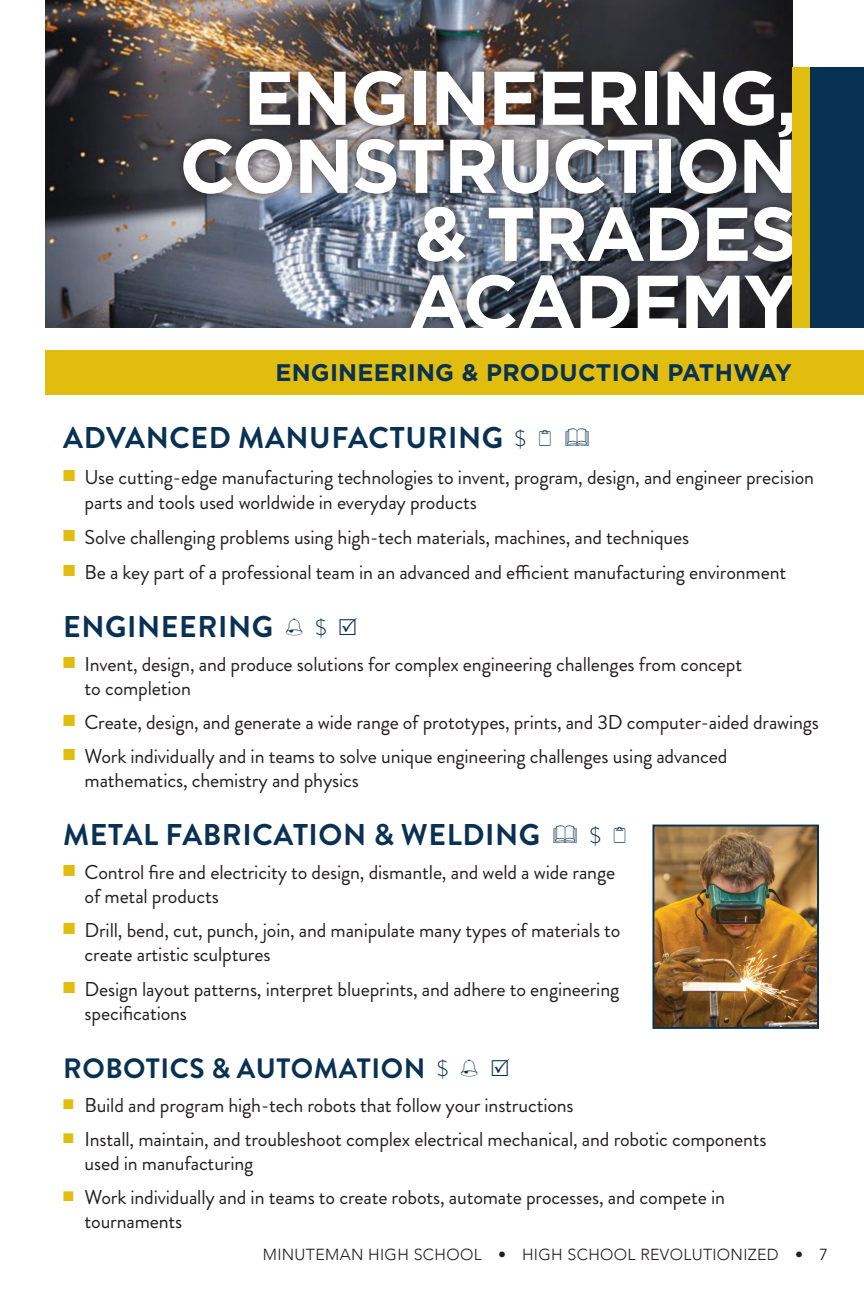
<style>
.page{position:relative;width:864px;height:1296px;background:#fff}
.page>*{position:absolute;margin:0;border:0;box-sizing:border-box;transform-origin:0 0}
.t1{font:700 76px/68px "Gotham";letter-spacing:-.03em;color:#fff;text-align:right}
.t2{font:700 30px "Brandon Grotesque";letter-spacing:.02em;color:#093153}
.t3{font:700 28px "Brandon Grotesque";letter-spacing:.02em;color:#093153}
.t4{font:700 24px "Gotham";letter-spacing:.01em;color:#093153}
.t5{font:300 22px "Brandon Grotesque";color:#093153}
.t6{font:20px/24px "Brandon Grotesque";letter-spacing:-.01em;color:#231f20}
.t7{font:300 16px "Avenir";letter-spacing:.02em;color:#231f20}
.s1{font-weight:300;font-size:22px}
.s2{color:#e0bd0f}
.s3{font-weight:400}
</style>
<div class="page">
<img style="left:45px;top:0;width:747px;height:328px">
<div style="left:171px;top:58px;width:638px;height:284px;background:#231f20;opacity:.75"></div>
<div style="left:792px;top:67px;width:72px;height:261px;background:#e0bd0f"></div>
<div style="left:810px;top:67px;width:54px;height:261px;background:#093153"></div>
<div style="left:0;top:328px;width:864px;height:32px;background:#fff"></div>
<div style="left:45px;top:350px;width:819px;height:45px;background:#e0bd0f"></div>
<img style="left:655px;top:828px;width:161px;height:198px">
<div style="left:652px;top:825px;width:167px;height:204px;border:2px solid #093153"></div>
<h1 class="t1" style="left:179px;top:64px;width:620px">ENGINEERING,<br>CONSTRUCTION &amp; TRADES<br>ACADEMY</h1>
<p class="t4" style="left:275px;top:357px;width:518px">ENGINEERING &amp; PRODUCTION PATHWAY</p>
<p class="t2" style="left:63px;top:417px;width:465px">ADVANCED MANUFACTURING <span class="s1">$</span></p>
<p class="t6" style="left:85px;top:464px;width:731px;line-height:25px;text-indent:-22px"><span class="s2">■</span> Use cutting-edge manufacturing technologies to invent, program, design, and engineer precision parts and tools used worldwide in everyday products</p>
<p class="t6" style="left:63px;top:525px;width:628px"><span class="s2">■</span> Solve challenging problems using high-tech materials, machines, and techniques</p>
<p class="t6" style="left:63px;top:560px;width:725px"><span class="s2">■</span> Be a key part of a professional team in an advanced and efficient manufacturing environment</p>
<p class="t2" style="left:63px;top:606px;width:211px">ENGINEERING</p>
<p class="t5" style="left:315px;top:612px;width:13px">$</p>
<p class="t6" style="left:85px;top:652px;width:659px;text-indent:-22px"><span class="s2">■</span> Invent, design, and produce solutions for complex engineering challenges from concept to completion</p>
<p class="t6" style="left:63px;top:710px;width:758px"><span class="s2">■</span> Create, design, and generate a wide range of prototypes, prints, and 3D computer-aided drawings</p>
<p class="t6" style="left:85px;top:745px;width:644px;text-indent:-22px"><span class="s2">■</span> Work individually and in teams to solve unique engineering challenges using advanced mathematics, chemistry and physics</p>
<p class="t2" style="left:63px;top:814px;width:479px">METAL FABRICATION &amp; WELDING</p>
<p class="t5" style="left:589px;top:821px;width:13px">$</p>
<p class="t6" style="left:85px;top:861px;width:532px;text-indent:-22px"><span class="s2">■</span> Control fire and electricity to design, dismantle, and weld a wide range of metal products</p>
<p class="t6" style="left:85px;top:919px;width:537px;text-indent:-22px"><span class="s2">■</span> Drill, bend, cut, punch, join, and manipulate many types of materials to create artistic sculptures</p>
<p class="t6" style="left:85px;top:977px;width:536px;text-indent:-22px"><span class="s2">■</span> Design layout patterns, interpret blueprints, and adhere to engineering specifications</p>
<p class="t3" style="left:63px;top:1048px;width:387px">ROBOTICS &amp; AUTOMATION <span class="s1">$</span></p>
<p class="t6" style="left:63px;top:1093px;width:512px"><span class="s2">■</span> Build and program high-tech robots that follow your instructions</p>
<p class="t6" style="left:85px;top:1127px;width:684px;text-indent:-22px"><span class="s2">■</span> Install, maintain, and troubleshoot complex electrical mechanical, and robotic components used in manufacturing</p>
<p class="t6" style="left:85px;top:1185px;width:642px;text-indent:-22px"><span class="s2">■</span> Work individually and in teams to create robots, automate processes, and compete in tournaments</p>
<p class="t7" style="left:263px;top:1245px;width:567px">MINUTEMAN HIGH SCHOOL <span class="s3">•</span> HIGH SCHOOL REVOLUTIONIZED <span class="s3">• 7</span></p>
</div>
